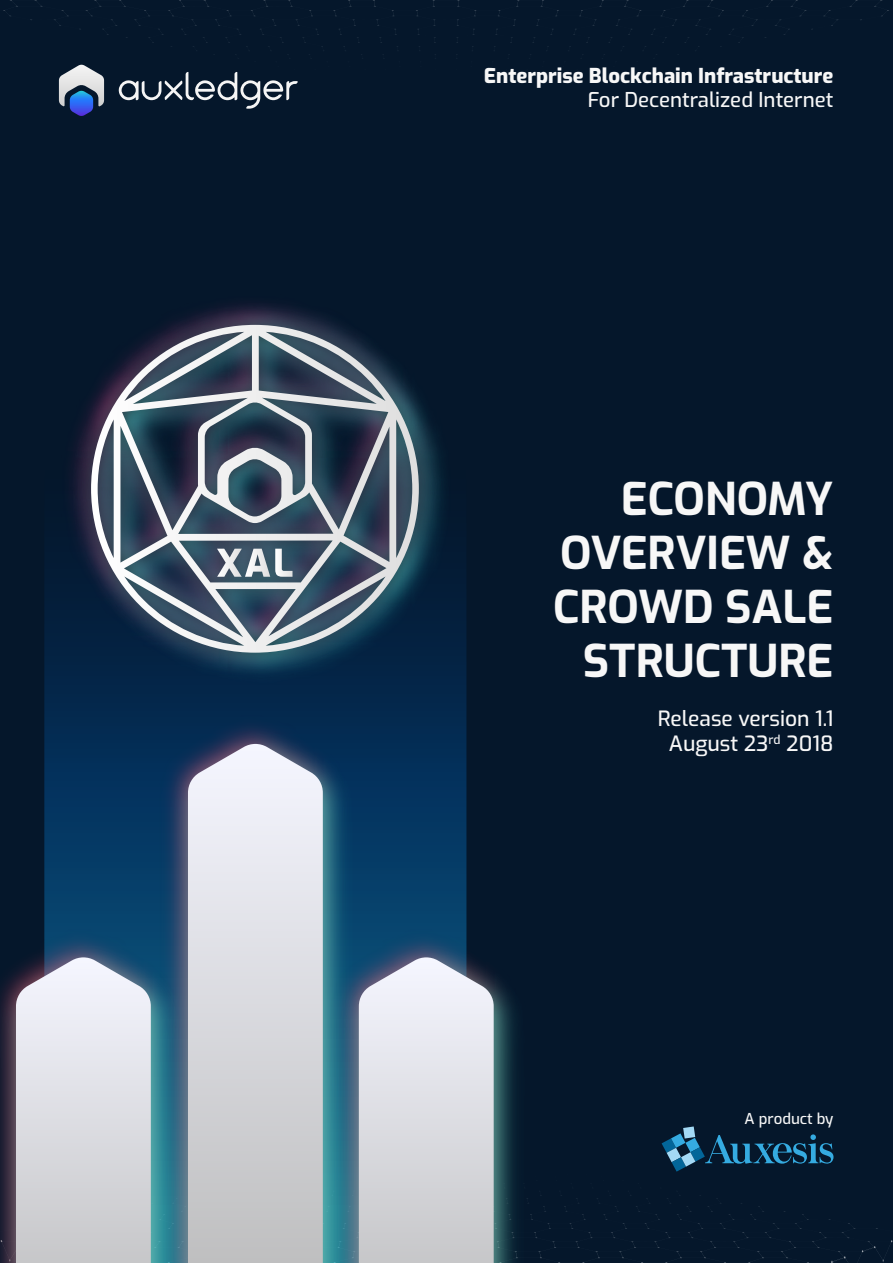
<style>
.page{position:relative;width:893px;height:1263px;background:#05172b}
.page>*{position:absolute;margin:0;border:0;box-sizing:border-box;transform-origin:0 0}
.t1{font:700 45px/54px "Exo";color:#f7f7f7;text-align:right}
.t2{font:500 21px/25.2px "Exo";color:#f7f7f7;text-align:center}
.t3{font:800 20.4px "Exo";color:#f7f7f7}
.t4{font:500 20.4px "Exo";color:#f7f7f7}
.t5{font:500 15px "Exo";color:#f7f7f7}
</style>
<div class="page">
<svg style="left:831px;top:1240px;width:62px;height:23px"></svg>
<svg style="left:516px;top:0;width:366px;height:7px"></svg>
<svg style="left:118px;top:72px;width:180px;height:37px"></svg>
<svg style="left:59px;top:65px;width:45px;height:51px"></svg>
<svg style="left:44px;top:710px;width:422px;height:190px;background:#04345e"></svg>
<img style="left:383px;top:900px;width:84px;height:12px">
<img style="left:44px;top:900px;width:96px;height:12px">
<img style="left:140px;top:710px;width:243px;height:202px">
<img style="left:323px;top:912px;width:231px;height:351px">
<img style="left:39px;top:912px;width:149px;height:45px">
<svg style="left:188px;top:744px;width:135px;height:213px;background:#dadce5"></svg>
<svg style="left:0;top:957px;width:494px;height:306px;background:#b5bfc8"></svg>
<img style="left:44px;top:491px;width:423px;height:219px">
<img style="left:68px;top:303px;width:373px;height:372px">
<svg style="left:91px;top:325px;width:328px;height:328px;background:#566676"></svg>
<svg style="left:217px;top:549px;width:75px;height:28px;background:#8d9ba5"></svg>
<svg style="left:662px;top:1126px;width:172px;height:45px"></svg>
<p class="t3" style="left:484px;top:59px;width:351px">Enterprise Blockchain Infrastructure</p>
<p class="t4" style="left:588px;top:84px;width:247px">For Decentralized Internet</p>
<p class="t1" style="left:553px;top:469px;width:282px">ECONOMY<br>OVERVIEW &amp;<br>CROWD SALE<br>STRUCTURE</p>
<p class="t2" style="left:658px;top:704px;width:177px">Release version 1.1<br>August 23<sup>rd</sup> 2018</p>
<p class="t5" style="left:745px;top:1107px;width:90px">A product by</p>
</div>
